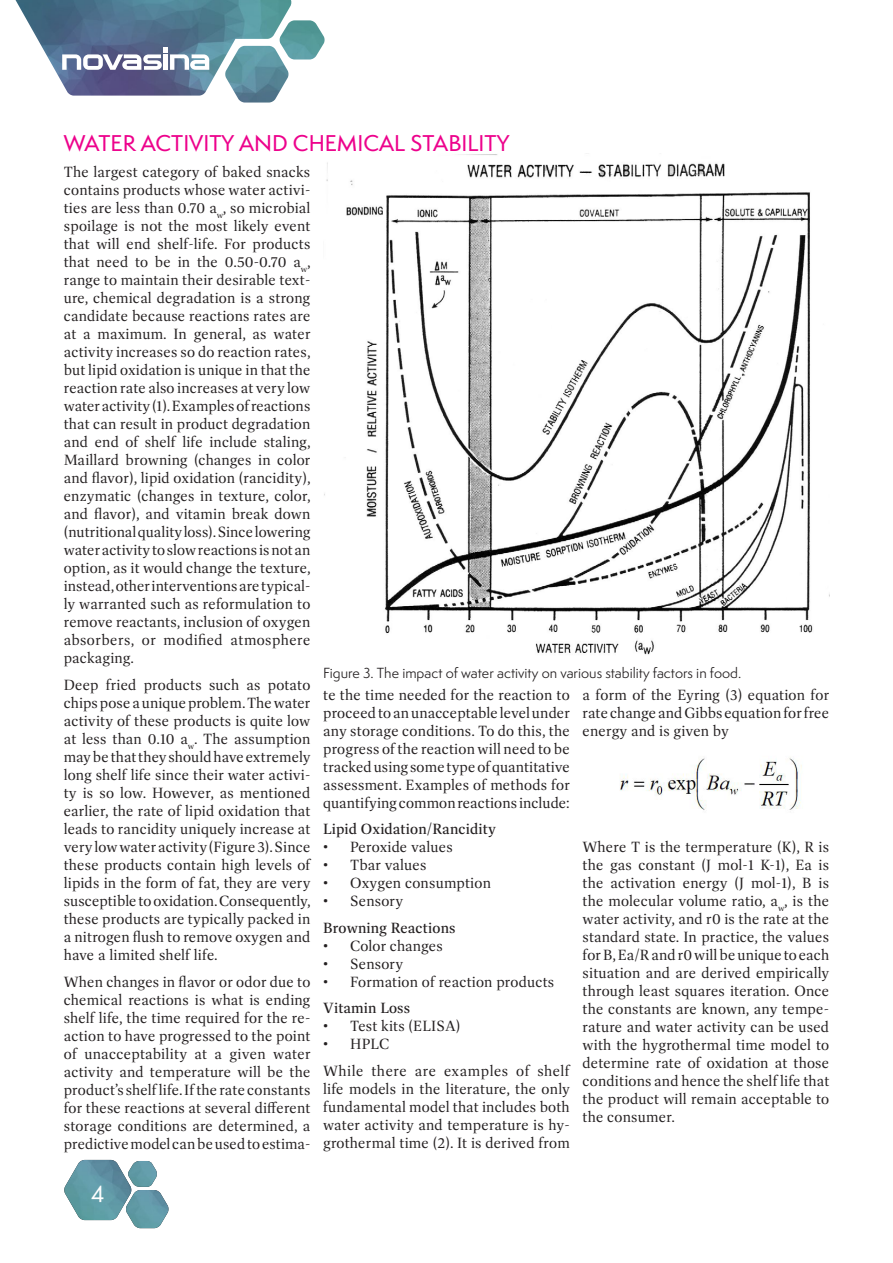
<style>
.page{position:relative;width:893px;height:1263px;background:#fff}
.page>*{position:absolute;margin:0;border:0;box-sizing:border-box;transform-origin:0 0}
.t1{font:500 21px "Semplicita Pro";color:#ed028c}
.t2{font:500 21px "Semplicita Pro";color:#fff}
.t3{font:15px/18px "Dashiell Bright";letter-spacing:.01em;color:#231f20;text-align:justify}
.t4{font:500 15px "Dashiell Bright";letter-spacing:.01em;color:#231f20}
.t5{font:15px/26.5px "Dashiell Bright";letter-spacing:.035em;color:#231f20}
.t6{font:13.5px "Semplicita Pro";color:#231f20}
</style>
<div class="page">
<img style="left:15px;top:0;width:277px;height:96px">
<img style="left:225px;top:46px;width:64px;height:57px">
<img style="left:279px;top:20px;width:46px;height:39px">
<svg style="left:64px;top:1160px;width:105px;height:68px"></svg>
<img style="left:128px;top:1161px;width:29px;height:26px">
<svg style="left:62px;top:47px;width:147px;height:23px"></svg>
<img style="left:324px;top:154px;width:489px;height:501px">
<img style="left:620px;top:757px;width:182px;height:53px">
<h1 class="t1" style="left:64px;top:128px;width:447px">WATER ACTIVITY AND CHEMICAL STABILITY</h1>
<p class="t3" style="left:64px;top:164px;width:249px">The largest category of baked snacks contains products whose water activi&shy;ties are less than 0.70 a<sub>w</sub>, so microbial spoilage is not the most likely event that will end shelf-life. For products that need to be in the 0.50-0.70 a<sub>w</sub>, range to maintain their desirable text&shy;ure, chemical degradation is a strong candidate because reactions rates are at a maximum. In general, as water activity increases so do reaction rates, but lipid oxidation is unique in that the reaction rate also increases at very low water activity (1). Examples of reactions that can result in product degradation and end of shelf life include staling, Maillard browning (changes in color and flavor), lipid oxidation (rancidity), enzymatic (changes in texture, color, and flavor), and vitamin break down (nutritional quality loss). Since lowering water activity to slow reactions is not an option, as it would change the texture, instead, other interventions are typical&shy;ly warranted such as reformulation to remove reactants, inclusion of oxygen absorbers, or modified atmosphere packaging.</p>
<p class="t3" style="left:64px;top:676px;width:249px">Deep fried products such as potato chips pose a unique problem. The water activity of these products is quite low at less than 0.10 a<sub>w</sub>. The assumption may be that they should have extremely long shelf life since their water activi&shy;ty is so low. However, as mentioned earlier, the rate of lipid oxidation that leads to rancidity uniquely increase at very low water activity (Figure 3). Since these products contain high levels of lipids in the form of fat, they are very susceptible to oxidation. Consequently, these products are typically packed in a nitrogen flush to remove oxygen and have a limited shelf life.</p>
<p class="t3" style="left:64px;top:973px;width:248px">When changes in flavor or odor due to chemical reactions is what is ending shelf life, the time required for the re&shy;action to have progressed to the point of unacceptability at a given water activity and temperature will be the product’s shelf life. If the rate constants for these reactions at several different storage conditions are determined, a predictive model can be used to estima-</p>
<p class="t6" style="left:323px;top:663px;width:420px">Figure 3. The impact of water activity on various stability factors in food.</p>
<p class="t3" style="left:323px;top:686px;width:248px">te the time needed for the reaction to proceed to an unacceptable level under any storage conditions. To do this, the progress of the reaction will need to be tracked using some type of quantitative assessment. Examples of methods for quantifying common reactions include:</p>
<p class="t4" style="left:323px;top:820px;width:174px">Lipid Oxidation/Rancidity</p>
<p class="t3" style="left:323px;top:838px;width:131px">• Peroxide values</p>
<p class="t3" style="left:323px;top:856px;width:105px">• Tbar values</p>
<p class="t3" style="left:323px;top:874px;width:169px">• Oxygen consumption</p>
<p class="t3" style="left:323px;top:892px;width:82px">• Sensory</p>
<p class="t4" style="left:323px;top:919px;width:134px">Browning Reactions</p>
<p class="t3" style="left:323px;top:937px;width:121px">• Color changes</p>
<p class="t3" style="left:323px;top:955px;width:82px">• Sensory</p>
<p class="t3" style="left:323px;top:973px;width:233px">• Formation of reaction products</p>
<p class="t4" style="left:323px;top:999px;width:89px">Vitamin Loss</p>
<p class="t3" style="left:323px;top:1017px;width:139px">• Test kits (ELISA)</p>
<p class="t5" style="left:323px;top:1031px;width:248px">• HPLC<br>While there are examples of shelf</p>
<p class="t3" style="left:323px;top:1080px;width:248px">life models in the literature, the only fundamental model that includes both water activity and temperature is hy&shy;grothermal time (2). It is derived from</p>
<p class="t3" style="left:583px;top:686px;width:248px">a form of the Eyring (3) equation for rate change and Gibbs equation for free energy and is given by</p>
<p class="t3" style="left:583px;top:838px;width:248px">Where T is the termperature (K), R is the gas constant (J mol-1 K-1), Ea is the activation energy (J mol-1), B is the molecular volume ratio, a<sub>w</sub>, is the water activity, and r0 is the rate at the standard state. In practice, the values for B, Ea/R and r0 will be unique to each situation and are derived empirically through least squares iteration. Once the constants are known, any tempe&shy;rature and water activity can be used with the hygrothermal time model to determine rate of oxidation at those conditions and hence the shelf life that the product will remain acceptable to the consumer.</p>
<h1 class="t2" style="left:91px;top:1179px;width:15px">4</h1>
</div>
